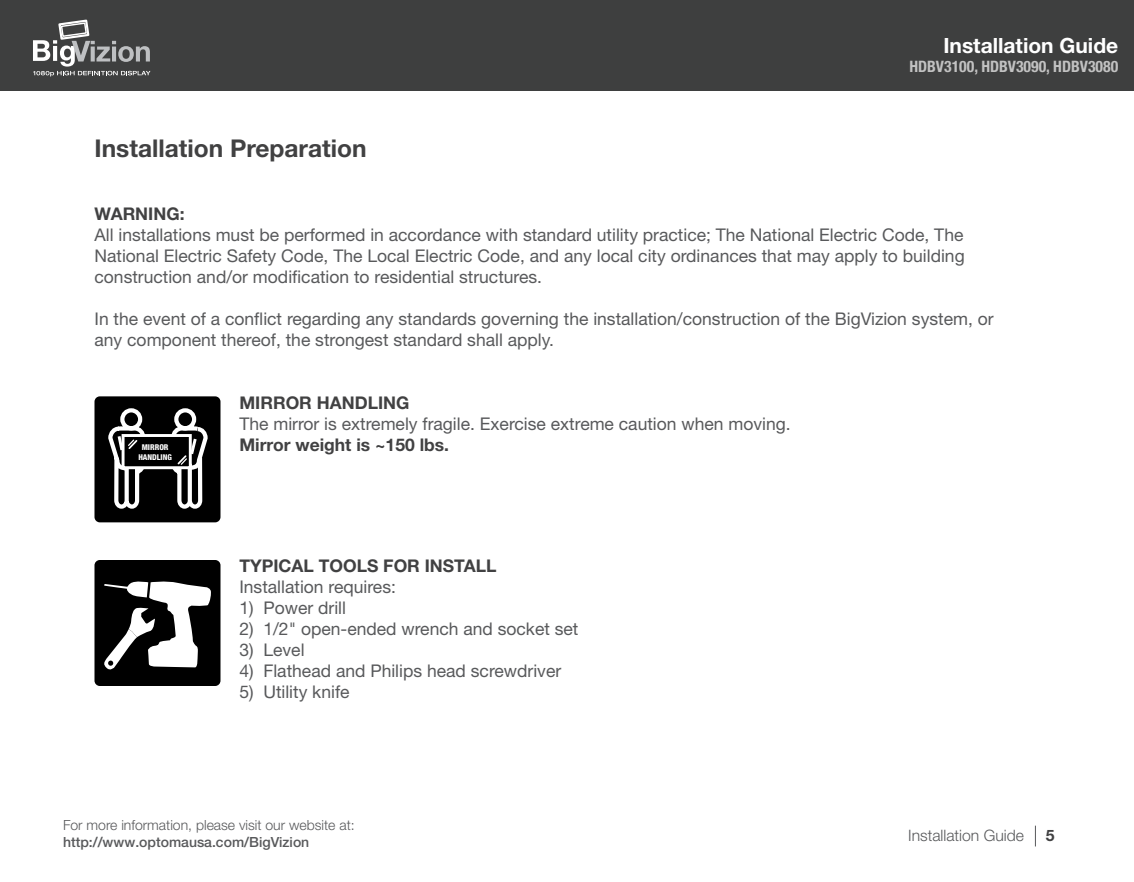
<style>
.page{position:relative;width:1134px;height:882px;background:#fff}
.page>*{position:absolute;margin:0;border:0;box-sizing:border-box;transform-origin:0 0}
.t1{font:700 24.5px "Helvetica Neue";color:#414142}
.t2{font:700 21px "Helvetica Neue";color:#fff}
.t3{font:17.5px/21px "Helvetica Neue";color:#58595b;text-align:justify}
.t4{font:700 17.5px "Helvetica Neue";color:#414142}
.t5{font:700 condensed 15.75px "Helvetica Neue";color:#c2c2c2}
.t6{font:300 15.75px "Helvetica Neue";color:#58595b}
.t7{font:300 14px "Helvetica Neue";color:#58595b}
.t8{font:500 14px "Helvetica Neue";color:#58595b}
.t9{font:800 condensed 8.05px/9.6px "Helvetica Neue";color:#fff;text-align:center}
</style>
<div class="page">
<div style="left:0;top:0;width:1134px;height:91px;background:#3e3f3f"></div>
<svg style="left:33px;top:19px;width:117px;height:57px"></svg>
<svg style="left:1035px;top:826px;width:1px;height:20px"></svg>
<div style="left:94px;top:396px;width:126px;height:126px;background:#000;border-radius:5px"></div>
<svg style="left:108px;top:408px;width:100px;height:101px"></svg>
<div style="left:94px;top:560px;width:126px;height:126px;background:#000;border-radius:5px"></div>
<svg style="left:104px;top:581px;width:107px;height:89px"></svg>
<h1 class="t1" style="left:94px;top:133px;width:274px">Installation Preparation</h1>
<p class="t2" style="left:943px;top:33px;width:176px">Installation Guide</p>
<p class="t5" style="left:909px;top:57px;width:210px">HDBV3100, HDBV3090, HDBV3080</p>
<p class="t4" style="left:94px;top:203px;width:92px">WARNING:</p>
<p class="t3" style="left:94px;top:224px;width:872px">All installations must be performed in accordance with standard utility practice; The National Electric Code, The National Electric Safety Code, The Local Electric Code, and any local city ordinances that may apply to building construction and/or modification to residential structures.</p>
<p class="t3" style="left:94px;top:308px;width:901px">In the event of a conflict regarding any standards governing the installation/construction of the BigVizion system, or any component thereof, the strongest standard shall apply.</p>
<p class="t9" style="left:138px;top:442px;width:35px">MIRROR<br>HANDLING</p>
<p class="t4" style="left:239px;top:392px;width:172px">MIRROR HANDLING</p>
<p class="t3" style="left:239px;top:413px;width:553px">The mirror is extremely fragile. Exercise extreme caution when moving.</p>
<p class="t4" style="left:239px;top:434px;width:211px">Mirror weight is ~150 lbs.</p>
<p class="t4" style="left:239px;top:555px;width:259px">TYPICAL TOOLS FOR INSTALL</p>
<p class="t3" style="left:239px;top:576px;width:158px">Installation requires:</p>
<p class="t3" style="left:239px;top:597px;width:108px">1) Power drill</p>
<p class="t3" style="left:239px;top:618px;width:341px">2) 1/2" open-ended wrench and socket set</p>
<p class="t3" style="left:239px;top:639px;width:67px">3) Level</p>
<p class="t3" style="left:239px;top:660px;width:323px">4) Flathead and Philips head screwdriver</p>
<p class="t3" style="left:239px;top:681px;width:112px">5) Utility knife</p>
<p class="t7" style="left:63px;top:817px;width:293px">For more information, please visit our website at:</p>
<p class="t8" style="left:63px;top:834px;width:248px">http://www.optomausa.com/BigVizion</p>
<p class="t6" style="left:908px;top:826px;width:117px">Installation Guide</p>
</div>
